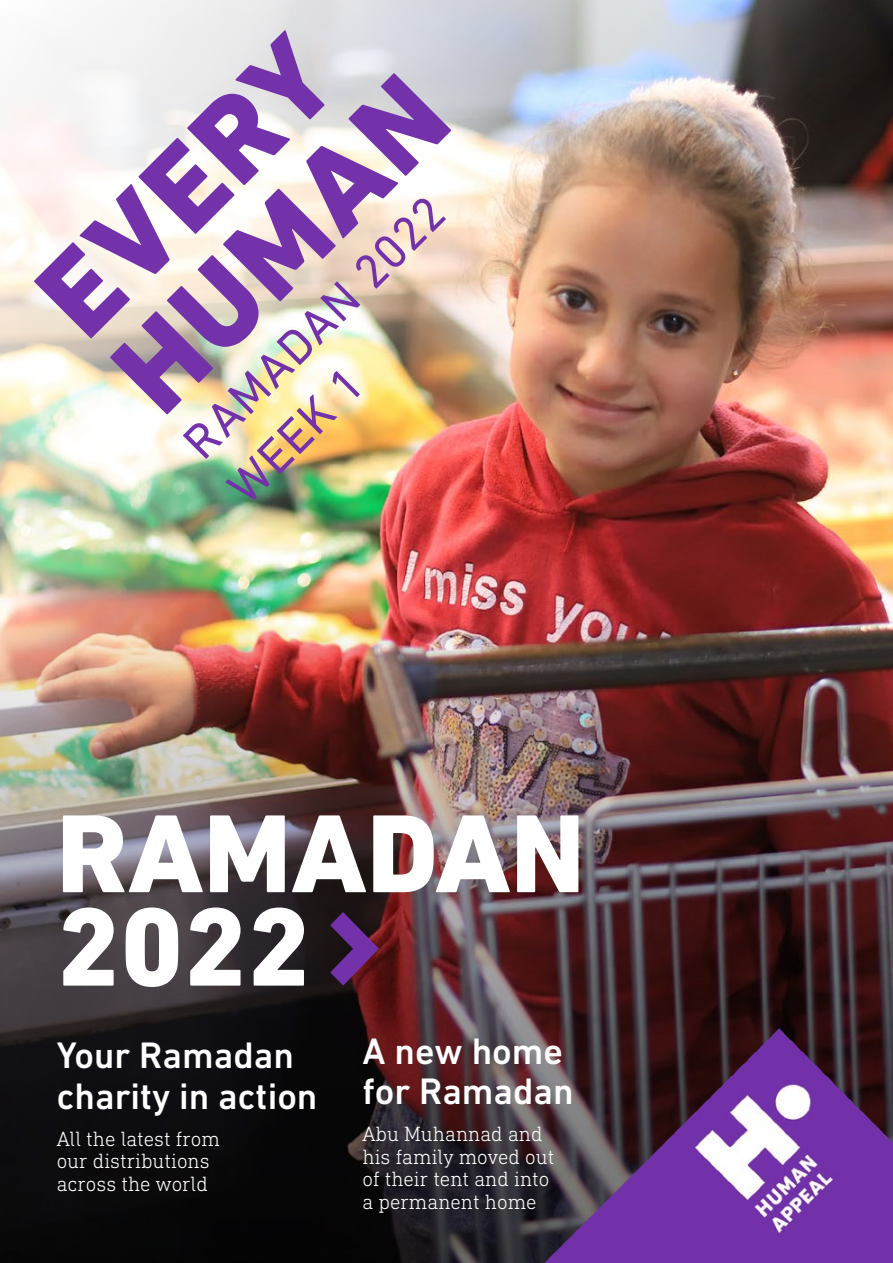
<style>
.page{position:relative;width:893px;height:1263px;background:#fff}
.page>*{position:absolute;margin:0;border:0;box-sizing:border-box;transform-origin:0 0}
.t1{font:800 119.4px/107.6px "DIN Next LT Pro";color:#7332aa}
.t2{font:800 112.95px "DIN Next LT Pro";color:#fff}
.t3{font:48.75px "DIN Next LT Pro";color:#7332aa}
.Sub_Heading{font:500 37.5px/40.5px "DIN Next LT Pro";color:#fff}
.BodyCopy{font:300 21px/22.5px "DIN Next Slab Pro";color:#fff}
</style>
<div class="page">
<svg style="left:0;top:1023px;width:893px;height:240px;background:#1a1417"></svg>
<img style="left:0;top:0;width:893px;height:1023px">
<img style="left:540px;top:1028px;width:353px;height:235px">
<svg style="left:330px;top:912px;width:49px;height:74px;background:#502154"></svg>
<p class="t1" style="left:20px;top:276px;width:417px;rotate:-45deg">EVERY<br>HUMAN</p>
<p class="t3" style="left:172px;top:430px;width:349px;rotate:-45deg">RAMADAN 2022</p>
<p class="t3" style="left:216px;top:475px;width:170px;rotate:-45deg">WEEK 1</p>
<p class="t2" style="left:57px;top:787px;width:529px">RAMADAN</p>
<p class="t2" style="left:57px;top:880px;width:255px">2022</p>
<p class="Sub_Heading" style="left:57px;top:1035px;width:262px">Your Ramadan charity in action</p>
<p class="BodyCopy" style="left:57px;top:1127px;width:165px">All the latest from our distributions across the world</p>
<p class="Sub_Heading" style="left:362px;top:1030px;width:213px">A new home for Ramadan</p>
<p class="BodyCopy" style="left:362px;top:1123px;width:193px">Abu Muhannad and his family moved out of their tent and into a permanent home</p>
</div>
